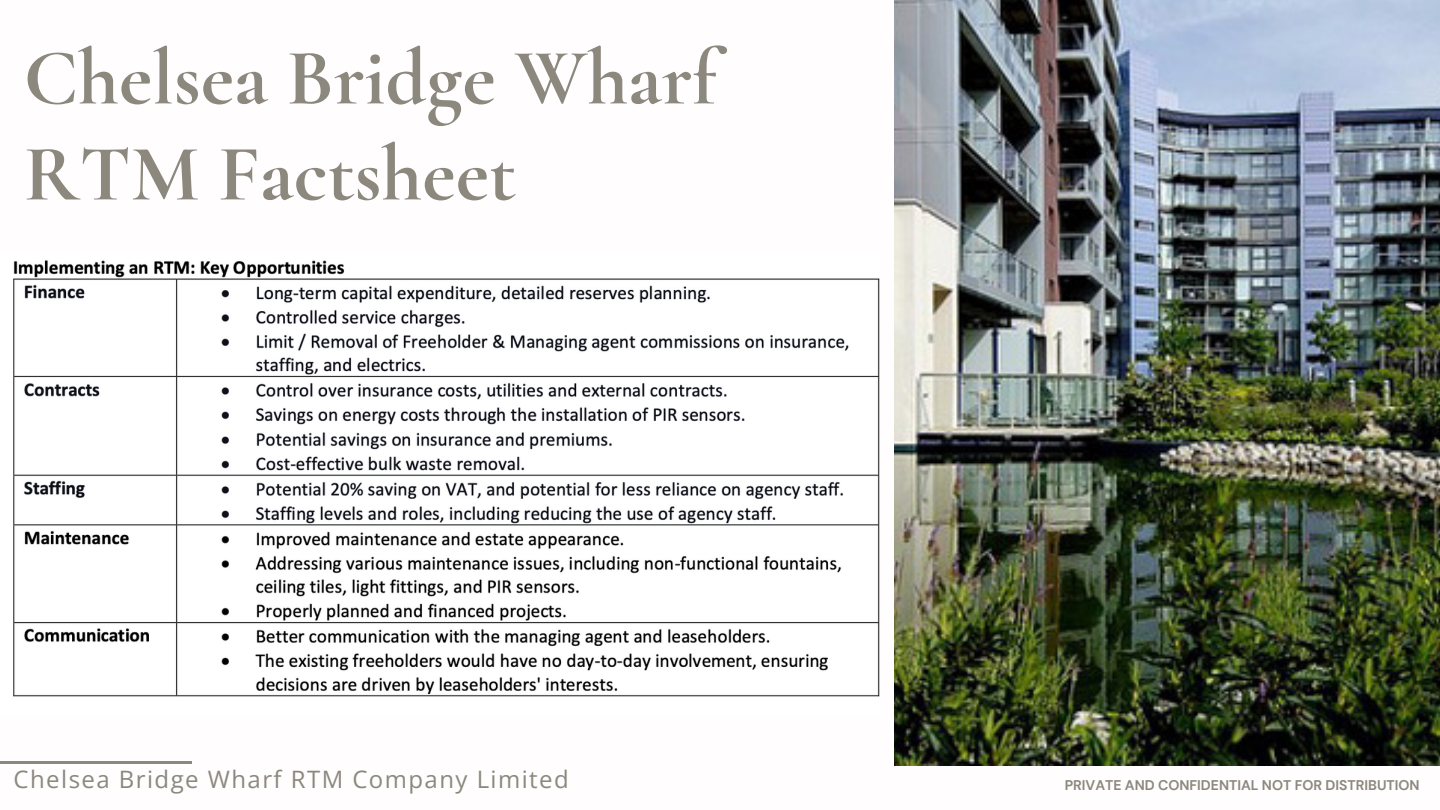
<style>
.page{position:relative;width:1440px;height:810px;background:#fff}
.page>*{position:absolute;margin:0;border:0;box-sizing:border-box;transform-origin:0 0}
.t1{font:700 80px/96px "Cormorant Garamond";color:#8d887e}
.t2{font:24px "Open Sans";letter-spacing:.06em;color:#8d887e}
.t3{font:700 14px "DM Sans";color:#8d887e}
</style>
<div class="page">
<hr style="left:0;top:762px;width:191px;height:2px;background:#8d887e">
<img style="left:894px;top:0;width:546px;height:766px">
<img style="left:13px;top:260px;width:867px;height:437px">
<p class="t1" style="left:24px;top:30px;width:694px">Chelsea Bridge Wharf<br>RTM Factsheet</p>
<p class="t2" style="left:14px;top:762px;width:557px">Chelsea Bridge Wharf RTM Company Limited</p>
<p class="t3" style="left:1065px;top:776px;width:356px">PRIVATE AND CONFIDENTIAL NOT FOR DISTRIBUTION</p>
</div>
